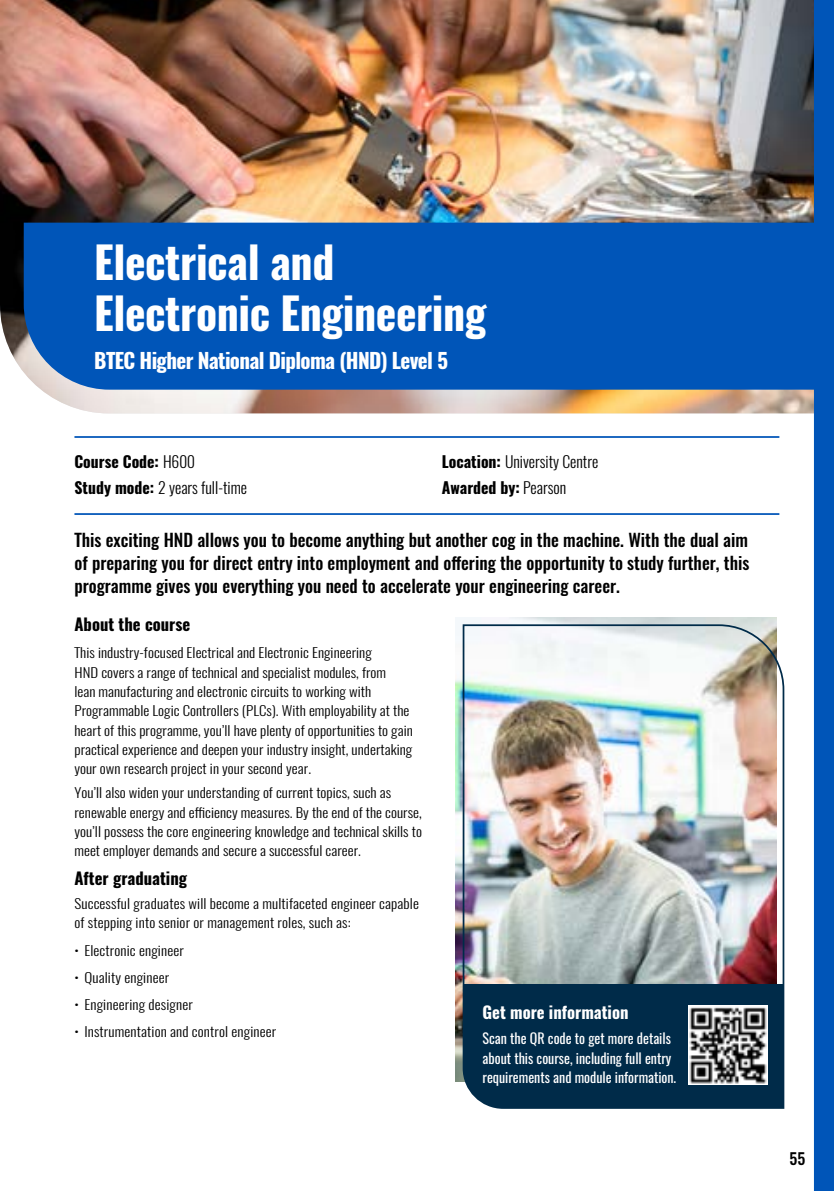
<style>
.page{position:relative;width:834px;height:1191px;background:#fff}
.page>*{position:absolute;margin:0;border:0;box-sizing:border-box;transform-origin:0 0}
.t1{font:700 43.75px/50.8px "Oswald";letter-spacing:-.01em;color:#fff}
.t2{font:700 21px "Oswald";letter-spacing:-.03em;color:#fff}
.t3{font:500 17.5px/22.8px "Oswald";color:#000;text-align:justify}
.t4{font:700 16.62px "Oswald";color:#000}
.t5{font:700 16.62px "Oswald";color:#fff}
.t6{font:300 15.75px/25.4px "Oswald";color:#000}
.t7{font:700 15.75px/25.4px "Oswald";color:#000}
.t8{font:500 15.75px "Oswald";color:#000}
.t9{font:14px/19.2px "Oswald";color:#fff}
.t10{font:300 13.47px/19.2px "Oswald";letter-spacing:.005em;color:#000;scale:1.11 1}
.s1{font-weight:300}
.s2{font-weight:700}
</style>
<div class="page">
<img style="left:0;top:0;width:24px;height:373px">
<img style="left:24px;top:0;width:809px;height:1191px">
<hr style="left:74px;top:436px;width:705px;height:2px;background:#0055b8">
<hr style="left:74px;top:513px;width:705px;height:2px;background:#0055b8">
<img style="left:455px;top:618px;width:321px;height:463px">
<img style="left:461px;top:623px;width:324px;height:486px">
<img style="left:688px;top:1005px;width:79px;height:79px">
<h1 class="t1" style="left:94px;top:238px;width:394px">Electrical and<br>Electronic Engineering</h1>
<h2 class="t2" style="left:94px;top:346px;width:355px">BTEC Higher National Diploma (HND) Level 5</h2>
<p class="t7" style="left:74px;top:450px;width:174px">Course Code: <span class="s1">H600<br></span>Study mode: <span class="s1">2 years full-time</span></p>
<p class="t6" style="left:441px;top:449px;width:158px"><span class="s2">Location:</span> University Centre<br><span class="s2">Awarded by:</span> Pearson</p>
<p class="t3" style="left:74px;top:529px;width:676px">This exciting HND allows you to become anything but another cog in the machine. With the dual aim of preparing you for direct entry into employment and offering the opportunity to study further, this programme gives you everything you need to accelerate your engineering career.</p>
<p class="t4" style="left:74px;top:613px;width:117px">About the course</p>
<p class="t10" style="left:74px;top:643px;width:306px">This industry-focused Electrical and Electronic Engineering<br>HND covers a range of technical and specialist modules, from<br>lean manufacturing and electronic circuits to working with Programmable Logic Controllers (PLCs). With employability at the heart of this programme, you’ll have plenty of opportunities to gain practical experience and deepen your industry insight, undertaking your own research project in your second year.</p>
<p class="t10" style="left:74px;top:783px;width:314px">You’ll also widen your understanding of current topics, such as renewable energy and efficiency measures. By the end of the course, you’ll possess the core engineering knowledge and technical skills to meet employer demands and secure a successful career.</p>
<p class="t4" style="left:74px;top:866px;width:114px">After graduating</p>
<p class="t10" style="left:74px;top:894px;width:312px">Successful graduates will become a multifaceted engineer capable of stepping into senior or management roles, such as:</p>
<p class="t10" style="left:74px;top:940px;width:100px">• Electronic engineer</p>
<p class="t10" style="left:74px;top:967px;width:87px">• Quality engineer</p>
<p class="t10" style="left:74px;top:995px;width:108px">• Engineering designer</p>
<p class="t10" style="left:74px;top:1022px;width:183px">• Instrumentation and control engineer</p>
<p class="t5" style="left:482px;top:1000px;width:147px">Get more information</p>
<p class="t9" style="left:482px;top:1029px;width:195px">Scan the QR code to get more details about this course, including full entry requirements and module information.</p>
<p class="t8" style="left:789px;top:1147px;width:17px">55</p>
</div>
